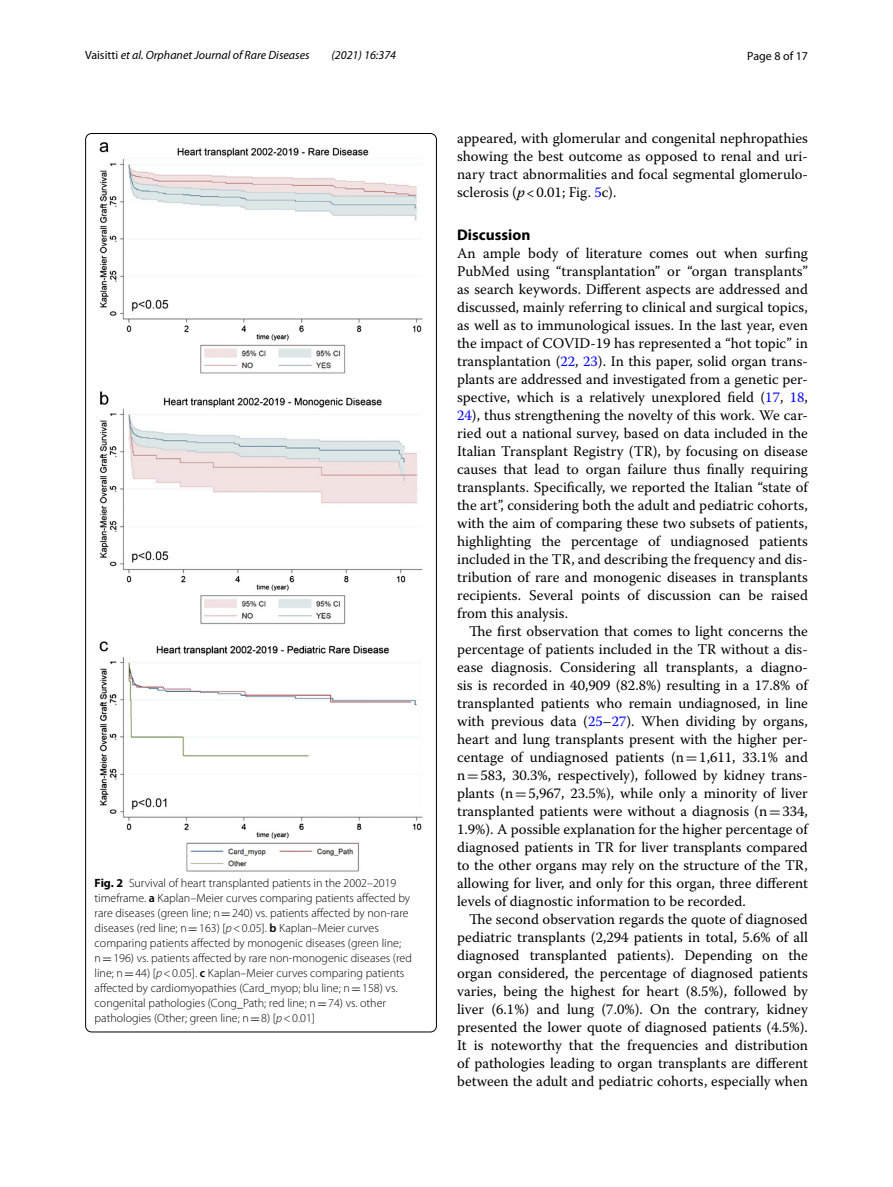
<style>
.page{position:relative;width:893px;height:1187px;background:#fff}
.page>*{position:absolute;margin:0;border:0;box-sizing:border-box;transform-origin:0 0}
.t1{font:700 15.45px "Myriad Pro";color:#000}
.t2{font:14.7px/18px "Warnock Pro";color:#000;text-align:justify}
.t3{font:300 12px/15px "Myriad Pro";color:#000}
.t4{font:italic 12px "Myriad Pro";color:#000}
.t5{font:12px "Myriad Pro";color:#000}
.s1{font-style:normal}
.s2{font-weight:700}
.s3{font-weight:600}
.s4{font-family:"MTSY";font-weight:400}
.s5{font-style:italic}
.s6{color:#00f}
.s7{font-family:"MTSY"}
</style>
<div class="page">
<img style="left:99px;top:142px;width:324px;height:729px">
<p class="t4" style="left:85px;top:48px;width:226px"><span class="s1">Vaisitti</span> et al. Orphanet Journal of Rare Diseases</p>
<p class="t4" style="left:331px;top:48px;width:66px">(2021) 16:374</p>
<p class="t5" style="left:747px;top:48px;width:62px">Page 8 of 17</p>
<p class="t3" style="left:95px;top:875px;width:319px"><span class="s2">Fig. 2</span> Survival of heart transplanted patients in the 2002–2019 timeframe. <span class="s3">a</span> Kaplan–Meier curves comparing patients affected by rare diseases (green line; n<span class="s4">=</span>240) vs. patients affected by non-rare diseases (red line; n<span class="s4">=</span>163) [<span class="s5">p</span>&lt;0.05]. <span class="s3">b</span> Kaplan–Meier curves comparing patients affected by monogenic diseases (green line; n<span class="s4">=</span>196) vs. patients affected by rare non-monogenic diseases (red line; n<span class="s4">=</span>44) [<span class="s5">p</span>&lt;0.05]. <span class="s3">c</span> Kaplan–Meier curves comparing patients affected by cardiomyopathies (Card_myop; blu line; n<span class="s4">=</span>158) vs. congenital pathologies (Cong_Path; red line; n<span class="s4">=</span>74) vs. other pathologies (Other; green line; n<span class="s4">=</span>8) [<span class="s5">p</span>&lt;0.01]</p>
<p class="t2" style="left:457px;top:128px;width:352px">appeared, with glomerular and congenital nephropathies showing the best outcome as opposed to renal and uri&shy;nary tract abnormalities and focal segmental glomerulo&shy;sclerosis (<span class="s5">p</span>&lt;0.01; Fig. <span class="s6">5</span>c).</p>
<p class="t1" style="left:457px;top:224px;width:75px">Discussion</p>
<p class="t2" style="left:457px;top:244px;width:352px">An ample body of literature comes out when surfing PubMed using “transplantation” or “organ transplants” as search keywords. Different aspects are addressed and discussed, mainly referring to clinical and surgical topics, as well as to immunological issues. In the last year, even the impact of COVID-19 has represented a “hot topic” in transplantation (<span class="s6">22</span>, <span class="s6">23</span>). In this paper, solid organ trans&shy;plants are addressed and investigated from a genetic per&shy;spective, which is a relatively unexplored field (<span class="s6">17</span>, <span class="s6">18</span>, <span class="s6">24</span>), thus strengthening the novelty of this work. We car&shy;ried out a national survey, based on data included in the Italian Transplant Registry (TR), by focusing on disease causes that lead to organ failure thus finally requiring transplants. Specifically, we reported the Italian “state of the art”, considering both the adult and pediatric cohorts, with the aim of comparing these two subsets of patients, highlighting the percentage of undiagnosed patients included in the TR, and describing the frequency and dis&shy;tribution of rare and monogenic diseases in transplants recipients. Several points of discussion can be raised from this analysis.</p>
<p class="t2" style="left:457px;top:622px;width:352px;text-indent:12px">The first observation that comes to light concerns the percentage of patients included in the TR without a dis&shy;ease diagnosis. Considering all transplants, a diagno&shy;sis is recorded in 40,909 (82.8%) resulting in a 17.8% of transplanted patients who remain undiagnosed, in line with previous data (<span class="s6">25</span>–<span class="s6">27</span>). When dividing by organs, heart and lung transplants present with the higher per&shy;centage of undiagnosed patients (n<span class="s7">=</span>1,611, 33.1% and n<span class="s7">=</span>583, 30.3%, respectively), followed by kidney trans&shy;plants (n<span class="s7">=</span>5,967, 23.5%), while only a minority of liver transplanted patients were without a diagnosis (n<span class="s7">=</span>334, 1.9%). A possible explanation for the higher percentage of diagnosed patients in TR for liver transplants compared to the other organs may rely on the structure of the TR, allowing for liver, and only for this organ, three different levels of diagnostic information to be recorded.</p>
<p class="t2" style="left:457px;top:910px;width:352px;text-indent:12px">The second observation regards the quote of diagnosed pediatric transplants (2,294 patients in total, 5.6% of all diagnosed transplanted patients). Depending on the organ considered, the percentage of diagnosed patients varies, being the highest for heart (8.5%), followed by liver (6.1%) and lung (7.0%). On the contrary, kidney presented the lower quote of diagnosed patients (4.5%).<br>It is noteworthy that the frequencies and distribution of pathologies leading to organ transplants are different between the adult and pediatric cohorts, especially when</p>
</div>
